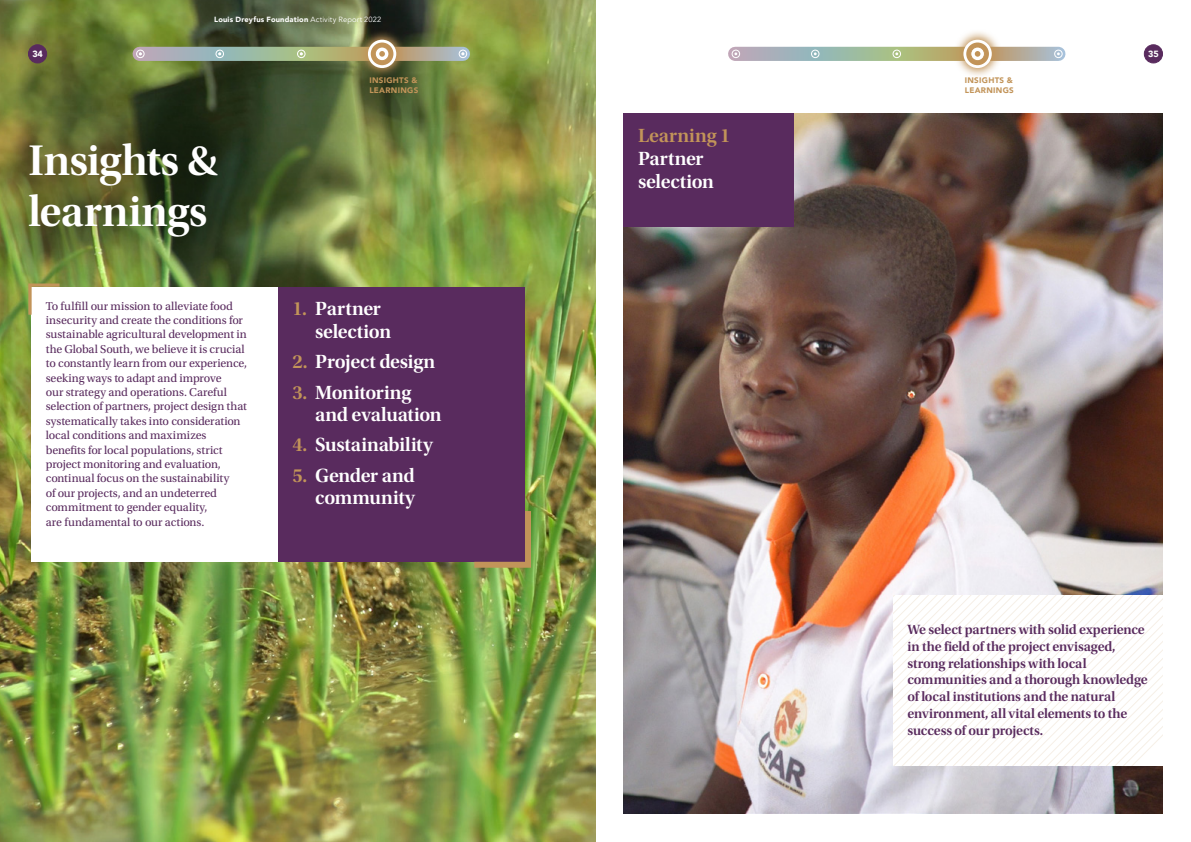
<style>
.page{position:relative;width:1191px;height:842px;background:#fff}
.page>*{position:absolute;margin:0;border:0;box-sizing:border-box;transform-origin:0 0}
.t1{font:45px/51px "Utopia Std Semibold Subh";letter-spacing:-.015em;color:#fff}
.t2{font:20px/22px "Utopia Std Semibold Subh";letter-spacing:-.015em;color:#fff}
.t3{font:20px "Utopia Std Semibold Subh";letter-spacing:.005em;color:#c29459}
.t4{font:14px/16.8px "Utopia Std Semibold Subh";letter-spacing:-.01em;color:#592b5e}
.t5{font:12px/14.4px "Utopia Std";letter-spacing:-.01em;color:#592b5e}
.t6{font:900 9px "Avenir";color:#fff}
.t7{font:900 8px/9.6px "Avenir";letter-spacing:.035em;color:#c29459}
.t8{font:900 7.5px "Avenir";letter-spacing:.025em;color:#fff}
.s1{font-weight:400}
.s2{color:#c29459}
</style>
<div class="page">
<img style="left:624px;top:113px;width:538px;height:701px">
<img style="left:0;top:0;width:595px;height:842px">
<svg style="left:893px;top:595px;width:269px;height:170px"></svg>
<div style="left:624px;top:113px;width:170px;height:114px;background:#592b5e"></div>
<div style="left:32px;top:287px;width:246px;height:275px;background:#fff"></div>
<svg style="left:28px;top:283px;width:32px;height:32px"></svg>
<div style="left:278px;top:287px;width:247px;height:275px;background:#592b5e"></div>
<svg style="left:474px;top:511px;width:57px;height:57px"></svg>
<div style="left:0;top:98px;width:261px;height:184px;background:#000;opacity:.6"></div>
<svg style="left:735px;top:47px;width:323px;height:14px;background:#a9b4a0"></svg>
<div style="left:1144px;top:45px;width:18px;height:18px;background:#592b5e;border-radius:50%"></div>
<div style="left:1144px;top:45px;width:18px;height:18px;border:1px solid #592b5e;border-radius:50%"></div>
<svg style="left:953px;top:31px;width:49px;height:45px"></svg>
<svg style="left:963px;top:40px;width:28px;height:28px"></svg>
<div style="left:966px;top:43px;width:23px;height:22px;background:#c29459;border-radius:50%"></div>
<svg style="left:970px;top:47px;width:14px;height:14px"></svg>
<div style="left:970px;top:47px;width:14px;height:14px;border:1px solid #c29459;border-radius:50%"></div>
<svg style="left:974px;top:51px;width:6px;height:6px"></svg>
<div style="left:892px;top:50px;width:9px;height:8px;border:1px solid #fff;border-radius:50%"></div>
<div style="left:811px;top:50px;width:8px;height:8px;border:1px solid #fff;border-radius:50%"></div>
<div style="left:731px;top:50px;width:9px;height:8px;border:1px solid #fff;border-radius:50%"></div>
<div style="left:1054px;top:50px;width:8px;height:8px;border:1px solid #fff;border-radius:50%"></div>
<div style="left:28px;top:45px;width:19px;height:18px;background:#592b5e;border-radius:50%"></div>
<div style="left:28px;top:45px;width:19px;height:18px;border:1px solid #592b5e;border-radius:50%"></div>
<svg style="left:140px;top:47px;width:323px;height:14px;background:#a9b49f"></svg>
<svg style="left:357px;top:29px;width:50px;height:50px;background:#635e3a"></svg>
<svg style="left:368px;top:40px;width:28px;height:28px"></svg>
<div style="left:371px;top:43px;width:22px;height:22px;background:#c29459;border-radius:50%"></div>
<div style="left:375px;top:47px;width:14px;height:14px;background:#fff;border-radius:50%"></div>
<div style="left:375px;top:47px;width:14px;height:14px;border:1px solid #c29459;border-radius:50%"></div>
<svg style="left:379px;top:51px;width:6px;height:6px"></svg>
<div style="left:297px;top:50px;width:8px;height:8px;border:1px solid #fff;border-radius:50%"></div>
<div style="left:215px;top:50px;width:9px;height:8px;border:1px solid #fff;border-radius:50%"></div>
<div style="left:136px;top:50px;width:9px;height:8px;border:1px solid #fff;border-radius:50%"></div>
<div style="left:459px;top:50px;width:8px;height:8px;border:1px solid #fff;border-radius:50%"></div>
<p class="t6" style="left:32px;top:47px;width:12px">34</p>
<p class="t8" style="left:214px;top:13px;width:169px">Louis Dreyfus Foundation <span class="s1">Activity Report 2022</span></p>
<p class="t7" style="left:369px;top:75px;width:50px">INSIGHTS &amp;<br>LEARNINGS</p>
<h1 class="t1" style="left:28px;top:135px;width:192px">Insights &amp; learnings</h1>
<p class="t5" style="left:46px;top:299px;width:203px">To fulfill our mission to alleviate food insecurity and create the conditions for sustainable agricultural development in the Global South, we believe it is crucial to constantly learn from our experience, seeking ways to adapt and improve<br>our strategy and operations. Careful selection of partners, project design that systematically takes into consideration local conditions and maximizes benefits for local populations, strict project monitoring and evaluation, continual focus on the sustainability<br>of our projects, and an undeterred commitment to gender equality,<br>are fundamental to our actions.</p>
<h2 class="t2" style="left:315px;top:298px;width:77px;text-indent:-23px"><span class="s2">1.</span> Partner selection</h2>
<h2 class="t2" style="left:292px;top:351px;width:144px"><span class="s2">2.</span> Project design</h2>
<h2 class="t2" style="left:315px;top:381px;width:128px;text-indent:-23px"><span class="s2">3.</span> Monitoring and evaluation</h2>
<h2 class="t2" style="left:292px;top:434px;width:142px"><span class="s2">4.</span> Sustainability</h2>
<h2 class="t2" style="left:292px;top:464px;width:124px;text-align:right"><span class="s2">5.</span> Gender and community</h2>
<h2 class="t3" style="left:638px;top:125px;width:94px">Learning 1</h2>
<h2 class="t2" style="left:638px;top:147px;width:77px;line-height:23px">Partner selection</h2>
<p class="t7" style="left:964px;top:75px;width:50px">INSIGHTS &amp;<br>LEARNINGS</p>
<p class="t6" style="left:1148px;top:47px;width:12px">35</p>
<p class="t4" style="left:907px;top:621px;width:242px">We select partners with solid experience in the field of the project envisaged, strong relationships with local communities and a thorough knowledge of local institutions and the natural environment, all vital elements to the success of our projects.</p>
</div>
